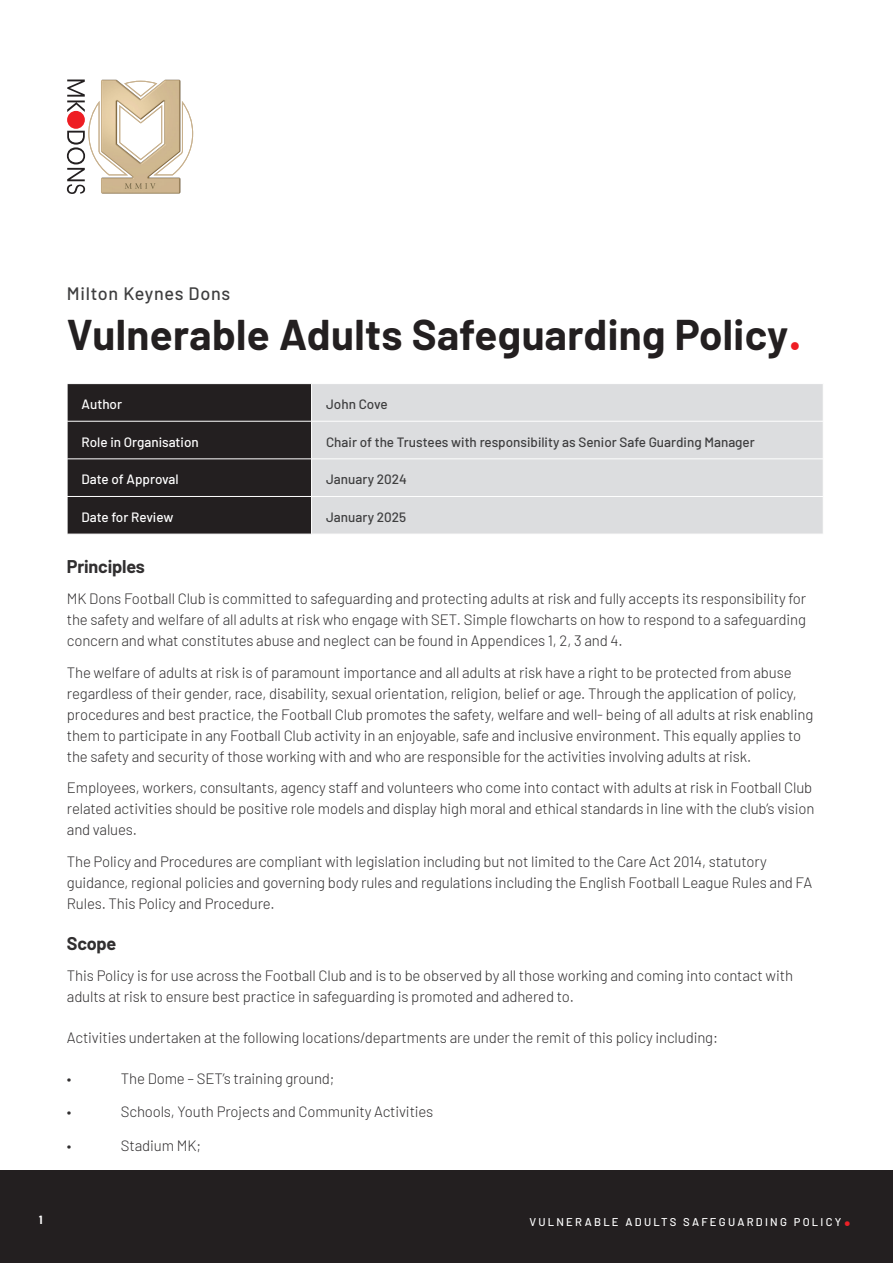
<style>
.page{position:relative;width:893px;height:1263px;background:#fff}
.page>*{position:absolute;margin:0;border:0;box-sizing:border-box;transform-origin:0 0}
.t1{font:700 42px "Barlow";letter-spacing:.01em;color:#231f20}
.t2{font:700 30px "Barlow";color:#ec2127}
.t3{font:500 18px "Barlow";letter-spacing:.04em;color:#3e3e3f}
.Standard_Paragraph_setting{font:700 18px "Barlow";letter-spacing:-.01em;color:#312f30}
.Standard_Paragraph_setting-2{font:300 15px/21px "Barlow";letter-spacing:-.01em;color:#312f30}
.Paragraph_Style_1{font:300 15px "Barlow";letter-spacing:-.01em;color:#312f30}
.t4{font:500 13.5px "Barlow";color:#3e3e3f}
.t5{font:500 13.5px "Barlow";color:#fff}
.t6{font:500 11.25px "Barlow";letter-spacing:.2em;color:#fff}
.t7{font:300 11.25px "Cocogoose Narrow";color:#fff}
.s1{font-family:"Avenir";font-weight:900;color:#ee1d23}
</style>
<div class="page">
<div style="left:0;top:1170px;width:893px;height:93px;background:#231f20"></div>
<div style="left:68px;top:384px;width:243px;height:150px;background:#231f20"></div>
<div style="left:312px;top:384px;width:511px;height:150px;background:#dcdddf"></div>
<hr style="left:67px;top:421px;width:245px;height:1px;background:#fff">
<hr style="left:67px;top:459px;width:245px;height:1px;background:#fff">
<hr style="left:67px;top:496px;width:245px;height:1px;background:#fff">
<hr style="left:312px;top:421px;width:511px;height:1px;background:#fff">
<hr style="left:312px;top:459px;width:511px;height:1px;background:#fff">
<hr style="left:312px;top:496px;width:511px;height:1px;background:#fff">
<svg style="left:67px;top:80px;width:126px;height:114px"></svg>
<img style="left:101px;top:80px;width:80px;height:114px">
<p class="t3" style="left:67px;top:281px;width:165px">Milton Keynes Dons</p>
<p class="t1" style="left:67px;top:304px;width:736px">Vulnerable Adults Safeguarding Policy<span class="s1">.</span></p>
<p class="t5" style="left:82px;top:394px;width:42px">Author</p>
<p class="t4" style="left:326px;top:394px;width:63px">John Cove</p>
<p class="t5" style="left:82px;top:432px;width:119px">Role in Organisation</p>
<p class="t4" style="left:326px;top:432px;width:430px">Chair of the Trustees with responsibility as Senior Safe Guarding Manager</p>
<p class="t5" style="left:82px;top:470px;width:99px">Date of Approval</p>
<p class="t4" style="left:326px;top:470px;width:82px">January 2024</p>
<p class="t5" style="left:82px;top:507px;width:93px">Date for Review</p>
<p class="t4" style="left:326px;top:507px;width:82px">January 2025</p>
<p class="Standard_Paragraph_setting" style="left:67px;top:553px;width:80px">Principles</p>
<p class="Standard_Paragraph_setting-2" style="left:67px;top:587px;width:741px;text-align:justify">MK Dons Football Club is committed to safeguarding and protecting adults at risk and fully accepts its responsibility for the safety and welfare of all adults at risk who engage with SET. Simple flowcharts on how to respond to a safeguarding concern and what constitutes abuse and neglect can be found in Appendices 1, 2, 3 and 4.</p>
<p class="Standard_Paragraph_setting-2" style="left:67px;top:661px;width:748px">The welfare of adults at risk is of paramount importance and all adults at risk have a right to be protected from abuse regardless of their gender, race, disability, sexual orientation, religion, belief or age. Through the application of policy, procedures and best practice, the Football Club promotes the safety, welfare and well- being of all adults at risk enabling them to participate in any Football Club activity in an enjoyable, safe and inclusive environment. This equally applies to the safety and security of those working with and who are responsible for the activities involving adults at risk.</p>
<p class="Standard_Paragraph_setting-2" style="left:67px;top:776px;width:749px">Employees, workers, consultants, agency staff and volunteers who come into contact with adults at risk in Football Club related activities should be positive role models and display high moral and ethical standards in line with the club’s vision and values.</p>
<p class="Standard_Paragraph_setting-2" style="left:67px;top:850px;width:747px">The Policy and Procedures are compliant with legislation including but not limited to the Care Act 2014, statutory guidance, regional policies and governing body rules and regulations including the English Football League Rules and FA<br>Rules. This Policy and Procedure.</p>
<p class="Standard_Paragraph_setting" style="left:67px;top:930px;width:51px">Scope</p>
<p class="Standard_Paragraph_setting-2" style="left:67px;top:964px;width:728px">This Policy is for use across the Football Club and is to be observed by all those working and coming into contact with adults at risk to ensure best practice in safeguarding is promoted and adhered to.</p>
<p class="Standard_Paragraph_setting-2" style="left:67px;top:1026px;width:653px">Activities undertaken at the following locations/departments are under the remit of this policy including:</p>
<p class="Paragraph_Style_1" style="left:67px;top:1067px;width:6px">•</p>
<p class="Paragraph_Style_1" style="left:121px;top:1067px;width:215px">The Dome – SET’s training ground;</p>
<p class="Paragraph_Style_1" style="left:67px;top:1101px;width:6px">•</p>
<p class="Paragraph_Style_1" style="left:121px;top:1101px;width:314px">Schools, Youth Projects and Community Activities</p>
<p class="Paragraph_Style_1" style="left:67px;top:1134px;width:6px">•</p>
<p class="Paragraph_Style_1" style="left:121px;top:1134px;width:82px">Stadium MK;</p>
<p class="t7" style="left:39px;top:1212px;width:5px">1</p>
<p class="t6" style="left:529px;top:1213px;width:313px">VULNERABLE ADULTS SAFEGUARDING POLICY</p>
<h2 class="t2" style="left:843px;top:1192px;width:10px">.</h2>
</div>
